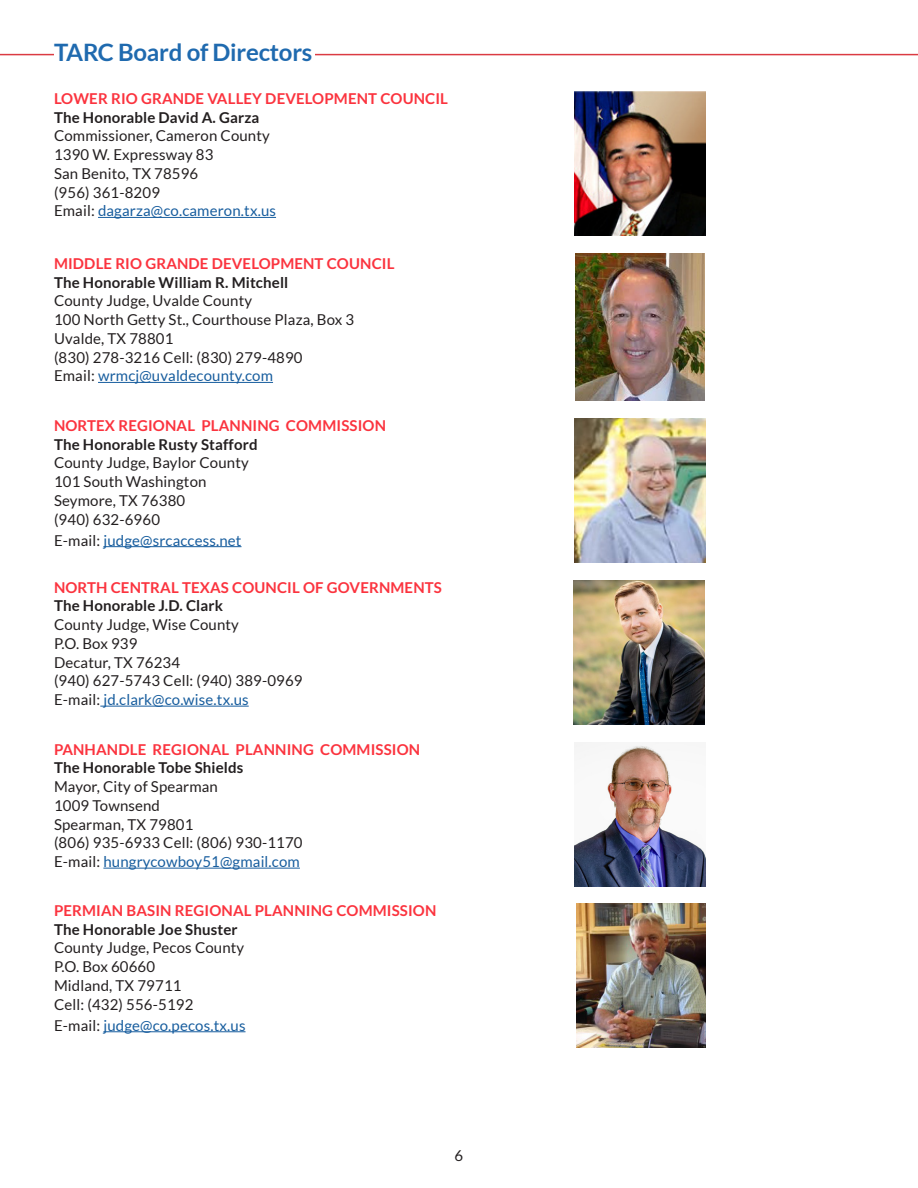
<style>
.page{position:relative;width:918px;height:1188px;background:#fff}
.page>*{position:absolute;margin:0;border:0;box-sizing:border-box;transform-origin:0 0}
.t1{font:700 24px "Lato";letter-spacing:-.01em;color:#1f6aaf}
.t2{font:15px "Lato";letter-spacing:.01em;color:#231f20}
.t3{font:700 15px "Lato";letter-spacing:.01em;color:#fb333e}
.t4{font:15px "Lato";letter-spacing:.01em;color:#175d9e}
.t5{font:700 15px "Lato";letter-spacing:.01em;color:#231f20}
.s1{color:#231f20}
</style>
<div class="page">
<img style="left:575px;top:419px;width:130px;height:144px">
<img style="left:575px;top:742px;width:130px;height:144px">
<img style="left:576px;top:904px;width:129px;height:144px">
<img style="left:576px;top:254px;width:128px;height:147px">
<img style="left:575px;top:92px;width:130px;height:144px">
<hr style="left:0;top:54px;width:918px;height:1px;background:#db3b42">
<div style="left:54px;top:42px;width:260px;height:24px;background:#fff"></div>
<img style="left:573px;top:580px;width:131px;height:144px">
<hr style="left:98px;top:217px;width:178px;height:1px;background:#175d9e">
<hr style="left:98px;top:382px;width:175px;height:1px;background:#175d9e">
<hr style="left:103px;top:546px;width:139px;height:1px;background:#175d9e">
<hr style="left:100px;top:706px;width:149px;height:1px;background:#175d9e">
<hr style="left:103px;top:868px;width:197px;height:1px;background:#175d9e">
<hr style="left:103px;top:1031px;width:143px;height:1px;background:#175d9e">
<p class="t1" style="left:54px;top:39px;width:260px">TARC Board of Directors</p>
<p class="t3" style="left:54px;top:90px;width:396px">LOWER RIO GRANDE VALLEY DEVELOPMENT COUNCIL</p>
<p class="t5" style="left:54px;top:109px;width:207px">The Honorable David A. Garza</p>
<p class="t2" style="left:54px;top:128px;width:217px">Commissioner, Cameron County</p>
<p class="t2" style="left:54px;top:146px;width:161px">1390 W. Expressway 83</p>
<p class="t2" style="left:54px;top:165px;width:146px">San Benito, TX 78596</p>
<p class="t2" style="left:54px;top:184px;width:108px">(956) 361-8209</p>
<p class="t4" style="left:54px;top:203px;width:224px"><span class="s1">Email:</span> dagarza@co.cameron.tx.us</p>
<p class="t3" style="left:54px;top:255px;width:342px">MIDDLE RIO GRANDE DEVELOPMENT COUNCIL</p>
<p class="t5" style="left:54px;top:274px;width:236px">The Honorable William R. Mitchell</p>
<p class="t2" style="left:54px;top:293px;width:200px">County Judge, Uvalde County</p>
<p class="t2" style="left:54px;top:311px;width:302px">100 North Getty St., Courthouse Plaza, Box 3</p>
<p class="t2" style="left:54px;top:330px;width:121px">Uvalde, TX 78801</p>
<p class="t2" style="left:54px;top:349px;width:250px">(830) 278-3216 Cell: (830) 279-4890</p>
<p class="t4" style="left:54px;top:368px;width:221px"><span class="s1">Email:</span> wrmcj@uvaldecounty.com</p>
<p class="t3" style="left:54px;top:417px;width:334px">NORTEX REGIONAL PLANNING COMMISSION</p>
<p class="t5" style="left:54px;top:436px;width:205px">The Honorable Rusty Stafford</p>
<p class="t2" style="left:54px;top:455px;width:196px">County Judge, Baylor County</p>
<p class="t2" style="left:54px;top:473px;width:154px">101 South Washington</p>
<p class="t2" style="left:54px;top:492px;width:133px">Seymore, TX 76380</p>
<p class="t2" style="left:54px;top:511px;width:108px">(940) 632-6960</p>
<p class="t4" style="left:54px;top:532px;width:189px"><span class="s1">E-mail:</span> judge@srcaccess.net</p>
<p class="t3" style="left:54px;top:579px;width:389px">NORTH CENTRAL TEXAS COUNCIL OF GOVERNMENTS</p>
<p class="t5" style="left:54px;top:597px;width:170px">The Honorable J.D. Clark</p>
<p class="t2" style="left:54px;top:616px;width:187px">County Judge, Wise County</p>
<p class="t2" style="left:54px;top:635px;width:85px">P.O. Box 939</p>
<p class="t2" style="left:54px;top:654px;width:128px">Decatur, TX 76234</p>
<p class="t2" style="left:54px;top:673px;width:250px">(940) 627-5743 Cell: (940) 389-0969</p>
<p class="t4" style="left:54px;top:691px;width:196px"><span class="s1">E-mail:</span> jd.clark@co.wise.tx.us</p>
<p class="t3" style="left:54px;top:741px;width:368px">PANHANDLE REGIONAL PLANNING COMMISSION</p>
<p class="t5" style="left:54px;top:759px;width:191px">The Honorable Tobe Shields</p>
<p class="t2" style="left:54px;top:778px;width:165px">Mayor, City of Spearman</p>
<p class="t2" style="left:54px;top:797px;width:108px">1009 Townsend</p>
<p class="t2" style="left:54px;top:816px;width:141px">Spearman, TX 79801</p>
<p class="t2" style="left:54px;top:835px;width:250px">(806) 935-6933 Cell: (806) 930-1170</p>
<p class="t4" style="left:54px;top:853px;width:247px"><span class="s1">E-mail:</span> hungrycowboy51@gmail.com</p>
<p class="t3" style="left:54px;top:902px;width:384px">PERMIAN BASIN REGIONAL PLANNING COMMISSION</p>
<p class="t5" style="left:54px;top:921px;width:185px">The Honorable Joe Shuster</p>
<p class="t2" style="left:54px;top:940px;width:192px">County Judge, Pecos County</p>
<p class="t2" style="left:54px;top:958px;width:103px">P.O. Box 60660</p>
<p class="t2" style="left:54px;top:977px;width:129px">Midland, TX 79711</p>
<p class="t2" style="left:54px;top:996px;width:141px">Cell: (432) 556-5192</p>
<p class="t4" style="left:54px;top:1017px;width:193px"><span class="s1">E-mail:</span> judge@co.pecos.tx.us</p>
<p class="t2" style="left:455px;top:1147px;width:10px">6</p>
</div>
